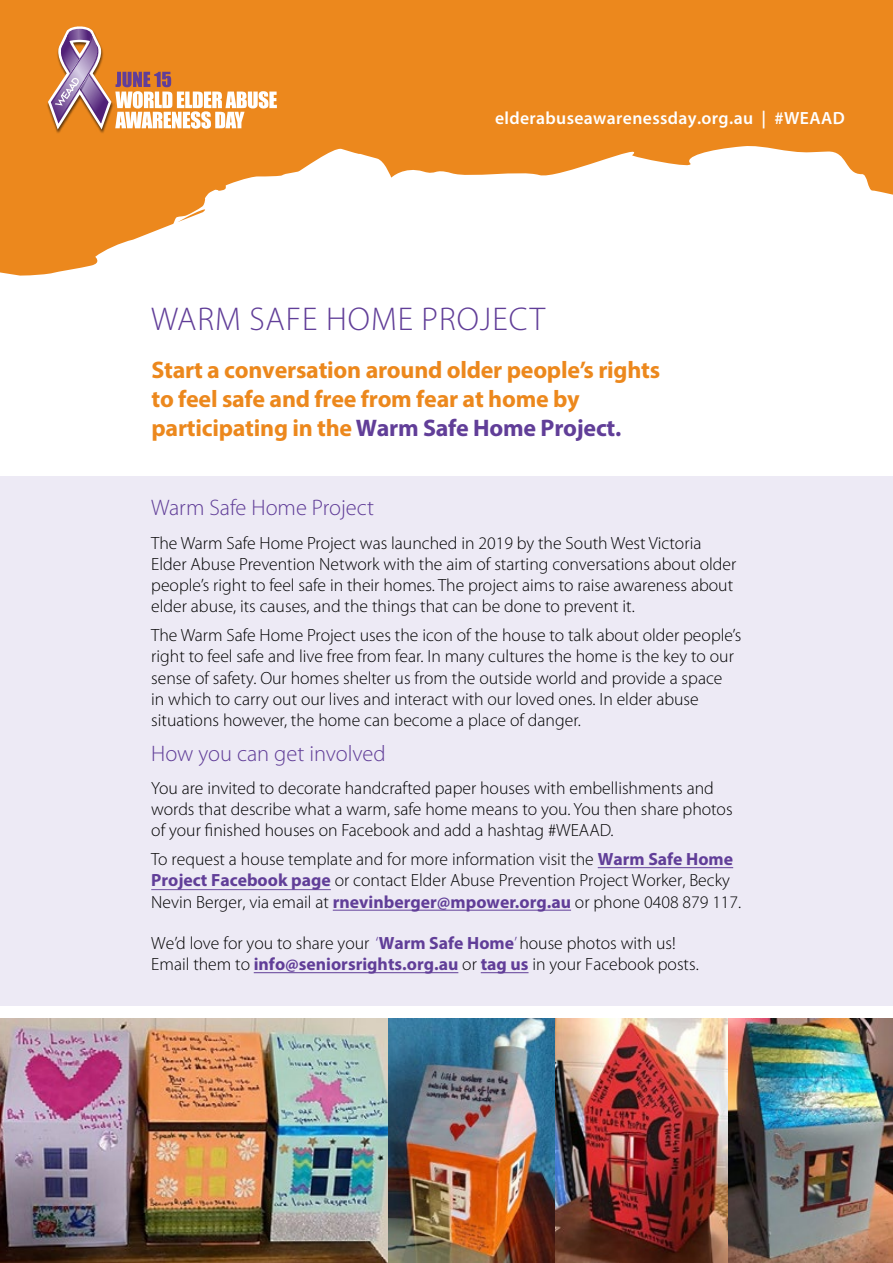
<style>
.page{position:relative;width:893px;height:1263px;background:#fff}
.page>*{position:absolute;margin:0;border:0;box-sizing:border-box;transform-origin:0 0}
.t1{font:300 33px "Myriad Pro";letter-spacing:.03em;color:#613e98}
.t2{font:700 24px/28.8px "Myriad Pro";letter-spacing:-.01em;color:#ec881d}
.t3{font:300 22.5px "Myriad Pro";color:#613e98}
.t4{font:300 17.7px/21.3px "Myriad Pro";color:#000}
.t5{font:600 17.7px "Myriad Pro";letter-spacing:.02em;color:#fff}
.s1{color:#613e98}
.s2{font-weight:700;color:#613e98}
</style>
<div class="page">
<div style="left:0;top:476px;width:893px;height:529px;background:#edeaf5"></div>
<svg style="left:0;top:0;width:893px;height:276px;fill:#ec881d"></svg>
<img style="left:45px;top:26px;width:69px;height:108px">
<svg style="left:48px;top:26px;width:229px;height:103px;background:#df9859"></svg>
<img style="left:388px;top:1018px;width:167px;height:245px">
<img style="left:0;top:1018px;width:388px;height:245px">
<img style="left:555px;top:1018px;width:173px;height:245px">
<img style="left:728px;top:1018px;width:165px;height:245px">
<hr style="left:598px;top:867px;width:135px;height:1px;background:#613e98">
<hr style="left:151px;top:889px;width:180px;height:1px;background:#613e98">
<hr style="left:333px;top:910px;width:238px;height:1px;background:#613e98">
<hr style="left:254px;top:972px;width:204px;height:1px;background:#613e98">
<hr style="left:481px;top:972px;width:47px;height:1px;background:#613e98">
<p class="t5" style="left:495px;top:107px;width:351px">elderabuseawarenessday.org.au | #WEAAD</p>
<h1 class="t1" style="left:151px;top:301px;width:395px">WARM SAFE HOME PROJECT</h1>
<p class="t2" style="left:151px;top:355px;width:510px">Start a conversation around older people’s rights to feel safe and free from fear at home by participating in the <span class="s1">Warm Safe Home Project.</span></p>
<h2 class="t3" style="left:151px;top:496px;width:224px">Warm Safe Home Project</h2>
<p class="t4" style="left:151px;top:532px;width:587px">The Warm Safe Home Project was launched in 2019 by the South West Victoria Elder Abuse Prevention Network with the aim of starting conversations about older people’s right to feel safe in their homes. The project aims to raise awareness about elder abuse, its causes, and the things that can be done to prevent it.</p>
<p class="t4" style="left:151px;top:625px;width:591px">The Warm Safe Home Project uses the icon of the house to talk about older people’s right to feel safe and live free from fear. In many cultures the home is the key to our sense of safety. Our homes shelter us from the outside world and provide a space<br>in which to carry out our lives and interact with our loved ones. In elder abuse situations however, the home can become a place of danger.</p>
<h2 class="t3" style="left:151px;top:741px;width:236px">How you can get involved</h2>
<p class="t4" style="left:151px;top:778px;width:583px">You are invited to decorate handcrafted paper houses with embellishments and words that describe what a warm, safe home means to you. You then share photos of your finished houses on Facebook and add a hashtag #WEAAD.</p>
<p class="t4" style="left:151px;top:849px;width:592px">To request a house template and for more information visit the <span class="s2">Warm Safe Home<br>Project Facebook page</span> or contact Elder Abuse Prevention Project Worker, Becky<br>Nevin Berger, via email at <span class="s2">rnevinberger@mpower.org.au</span> or phone 0408 879 117.</p>
<p class="t4" style="left:151px;top:933px;width:549px">We’d love for you to share your <span class="s1">‘</span><span class="s2">Warm Safe Home</span><span class="s1">’</span> house photos with us!<br>Email them to <span class="s2">info@seniorsrights.org.au</span> or <span class="s2">tag us</span> in your Facebook posts.</p>
</div>
